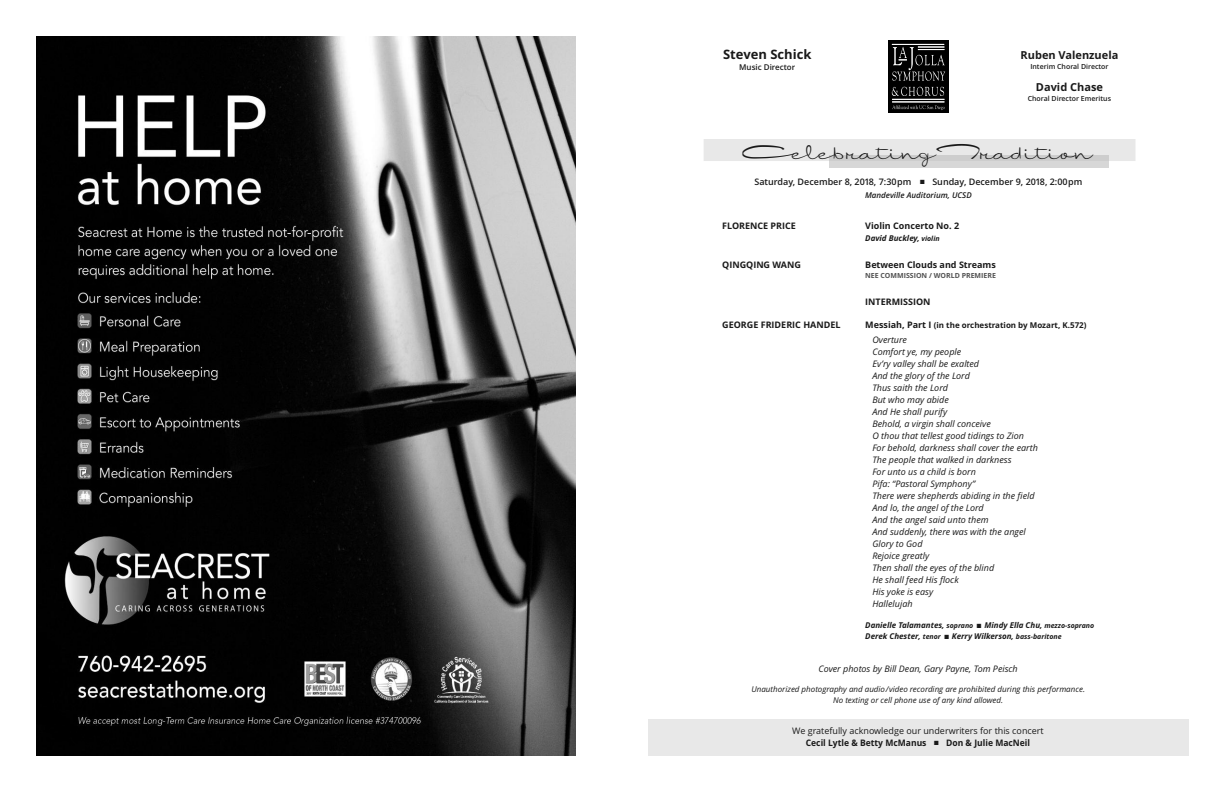
<style>
.page{position:relative;width:1224px;height:792px;background:#fff}
.page>*{position:absolute;margin:0;border:0;box-sizing:border-box;transform-origin:0 0}
.t1{font:22px "International Palms";color:#191919}
.t2{font:700 13px "Open Sans";color:#191919}
.t3{font:700 11px "Open Sans";color:#191919}
.t4{font:italic 9px/12px "Open Sans";color:#191919}
.t5{font:700 9px "Open Sans";color:#191919}
.t6{font:9px/12px "Open Sans";color:#191919;text-align:center}
.t7{font:600 9px "Open Sans";color:#191919}
.t8{font:italic 8px/11px "Open Sans";color:#191919;text-align:center}
.t9{font:italic 700 8px/10.6px "Open Sans";color:#191919}
.t10{font:700 8px "Open Sans";color:#191919}
.t11{font:italic 600 8px "Open Sans";color:#191919}
.t12{font:600 8px "Open Sans";color:#191919}
.t13{font:600 7px "Open Sans";color:#191919}
.t14{font:700 7px "Open Sans";color:#525252}
.s1{font-size:7px}
.s2{font-size:9px}
.s3{font-weight:700}
</style>
<div class="page">
<div style="left:888px;top:41px;width:61px;height:72px;background:#000"></div>
<svg style="left:892px;top:87px;width:52px;height:9px"></svg>
<hr style="left:892px;top:99px;width:52px;height:1px;background:#fff">
<hr style="left:892px;top:44px;width:52px;height:1px;background:#fff">
<hr style="left:892px;top:102px;width:52px;height:1px;background:#fff">
<svg style="left:892px;top:47px;width:53px;height:34px"></svg>
<svg style="left:892px;top:105px;width:53px;height:5px"></svg>
<div style="left:648px;top:719px;width:540px;height:37px;background:#e8e8e8"></div>
<img style="left:36px;top:36px;width:540px;height:720px">
<div style="left:704px;top:139px;width:432px;height:22px;background:#e8e8e8"></div>
<div style="left:829px;top:161px;width:280px;height:6px;background:#d7d7d7"></div>
<div style="left:829px;top:155px;width:280px;height:6px;background:#cdcdcd"></div>
<h2 class="t2" style="left:723px;top:47px;width:90px">Steven Schick</h2>
<p class="t12" style="left:739px;top:63px;width:58px">Music Director</p>
<p class="t3" style="left:1021px;top:49px;width:99px">Ruben Valenzuela</p>
<p class="t13" style="left:1030px;top:62px;width:80px">Interim Choral Director</p>
<p class="t3" style="left:1036px;top:81px;width:69px">David Chase</p>
<p class="t13" style="left:1028px;top:94px;width:85px">Choral Director Emeritus</p>
<h1 class="t1" style="left:744px;top:144px;width:350px">Celebrating Tradition</h1>
<p class="t7" style="left:754px;top:177px;width:329px">Saturday, December 8, 2018, 7:30pm ■ Sunday, December 9, 2018, 2:00pm</p>
<p class="t11" style="left:865px;top:191px;width:108px">Mandeville Auditorium, UCSD</p>
<p class="t5" style="left:722px;top:220px;width:75px">FLORENCE PRICE</p>
<p class="t5" style="left:865px;top:220px;width:95px">Violin Concerto No. 2</p>
<p class="t9" style="left:865px;top:233px;width:76px">David Buckley, <span class="s1">violin</span></p>
<p class="t5" style="left:722px;top:259px;width:80px">QINGQING WANG</p>
<p class="t5" style="left:865px;top:259px;width:132px">Between Clouds and Streams</p>
<p class="t14" style="left:865px;top:272px;width:132px">NEE COMMISSION / WORLD PREMIERE</p>
<p class="t5" style="left:865px;top:296px;width:67px">INTERMISSION</p>
<p class="t5" style="left:722px;top:319px;width:120px">GEORGE FRIDERIC HANDEL</p>
<p class="t10" style="left:865px;top:320px;width:223px"><span class="s2">Messiah, Part I</span> (in the orchestration by Mozart, K.572)</p>
<p class="t4" style="left:872px;top:334px;width:167px">Overture<br>Comfort ye, my people<br>Ev’ry valley shall be exalted<br>And the glory of the Lord<br>Thus saith the Lord<br>But who may abide<br>And He shall purify<br>Behold, a virgin shall conceive<br>O thou that tellest good tidings to Zion<br>For behold, darkness shall cover the earth<br>The people that walked in darkness<br>For unto us a child is born<br>Pifa: “Pastoral Symphony”<br>There were shepherds abiding in the field<br>And lo, the angel of the Lord<br>And the angel said unto them<br>And suddenly, there was with the angel<br>Glory to God<br>Rejoice greatly<br>Then shall the eyes of the blind<br>He shall feed His flock<br>His yoke is easy<br>Hallelujah</p>
<p class="t9" style="left:865px;top:620px;width:230px">Danielle Talamantes, <span class="s1">soprano</span> ■ Mindy Ella Chu, <span class="s1">mezzo-soprano<br></span>Derek Chester, <span class="s1">tenor</span> ■ Kerry Wilkerson, <span class="s1">bass-baritone</span></p>
<p class="t4" style="left:819px;top:662px;width:201px">Cover photos by Bill Dean, Gary Payne, Tom Peisch</p>
<p class="t8" style="left:751px;top:684px;width:335px">Unauthorized photography and audio/video recording are prohibited during this performance.<br>No texting or cell phone use of any kind allowed.</p>
<p class="t6" style="left:792px;top:725px;width:253px">We gratefully acknowledge our underwriters for this concert<br><span class="s3">Cecil Lytle &amp; Betty McManus</span> ■ <span class="s3">Don &amp; Julie MacNeil</span></p>
</div>
